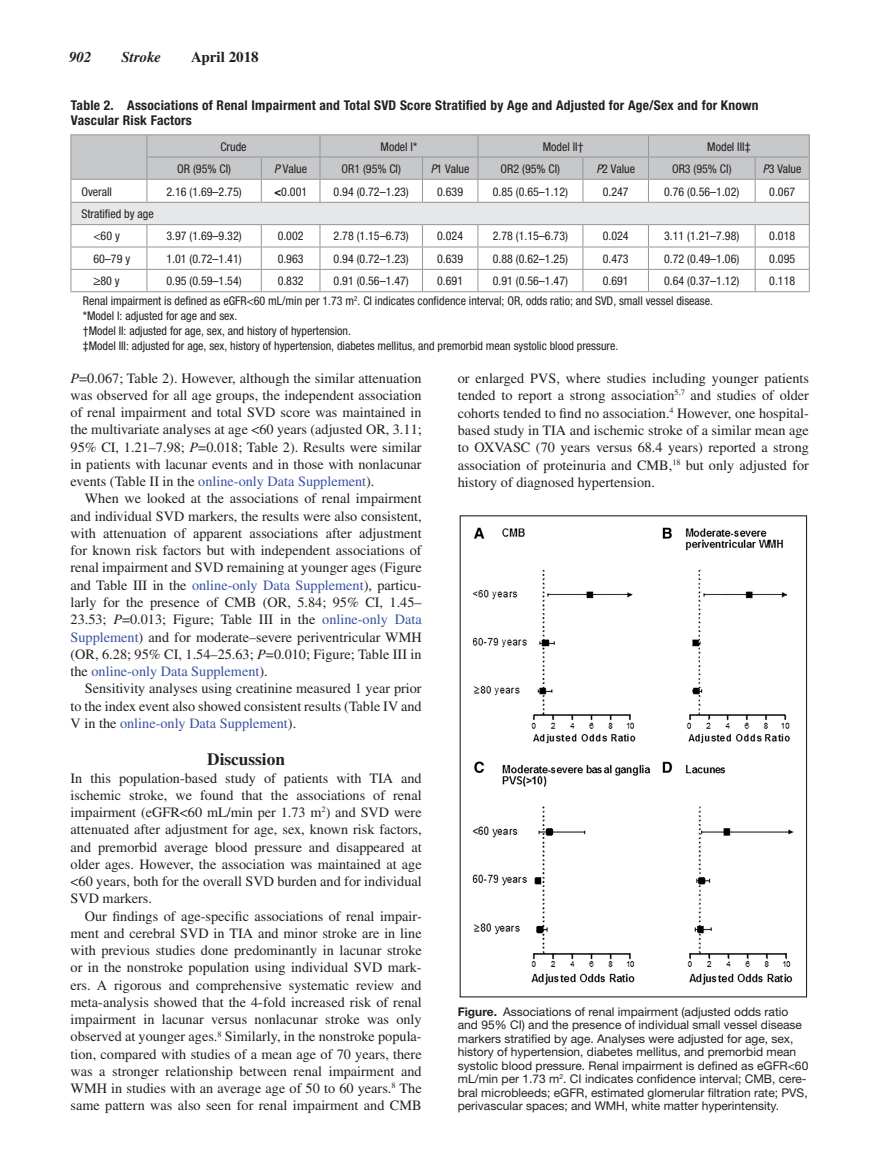
<style>
.page{position:relative;width:878px;height:1175px;background:#fff}
.page>*{position:absolute;margin:0;border:0;box-sizing:border-box;transform-origin:0 0}
.t1{font:700 17.25px "Times";color:#231f20}
.t2{font:italic 700 15px "Times";color:#231f20}
.t3{font:700 15px "Times";color:#231f20}
.t4{font:14.25px/17.2px "Times";color:#231f20;text-align:justify}
.t5{font:700 condensed 13.5px/15.8px "Helvetica Neue";letter-spacing:.02em;color:#231f20}
.t6{font:condensed 12px/15px "Helvetica Neue";color:#231f20}
.t7{font:12px/13.5px "Helvetica Neue";color:#231f20}
.s1{font-style:italic}
.s2{font-weight:700}
.s3{font-family:"Gandhari Unicode";font-stretch:normal}
.s4{color:#3a53a3}
</style>
<div class="page">
<hr style="left:70px;top:134px;width:77px;height:1px;background:#939598">
<hr style="left:147px;top:134px;width:114px;height:1px;background:#939598">
<hr style="left:261px;top:134px;width:59px;height:1px;background:#939598">
<hr style="left:320px;top:134px;width:102px;height:1px;background:#939598">
<hr style="left:422px;top:134px;width:56px;height:1px;background:#939598">
<hr style="left:478px;top:134px;width:105px;height:1px;background:#939598">
<hr style="left:583px;top:134px;width:65px;height:1px;background:#939598">
<hr style="left:648px;top:134px;width:107px;height:1px;background:#939598">
<hr style="left:755px;top:134px;width:54px;height:1px;background:#939598">
<hr style="left:70px;top:291px;width:77px;height:1px;background:#939598">
<hr style="left:147px;top:291px;width:114px;height:1px;background:#939598">
<hr style="left:261px;top:291px;width:59px;height:1px;background:#939598">
<hr style="left:320px;top:291px;width:102px;height:1px;background:#939598">
<hr style="left:422px;top:291px;width:56px;height:1px;background:#939598">
<hr style="left:478px;top:291px;width:105px;height:1px;background:#939598">
<hr style="left:583px;top:291px;width:65px;height:1px;background:#939598">
<hr style="left:648px;top:291px;width:107px;height:1px;background:#939598">
<svg style="left:70px;top:135px;width:739px;height:156px"></svg>
<hr style="left:755px;top:291px;width:54px;height:1px;background:#939598">
<svg style="left:459px;top:515px;width:348px;height:483px"></svg>
<p class="t2" style="left:69px;top:48px;width:24px">902</p>
<p class="t2" style="left:122px;top:48px;width:41px">Stroke</p>
<p class="t3" style="left:191px;top:48px;width:69px">April 2018</p>
<p class="t5" style="left:71px;top:97px;width:689px">Table 2. Associations of Renal Impairment and Total SVD Score Stratified by Age and Adjusted for Age/Sex and for Known<br>Vascular Risk Factors</p>
<p class="t6" style="left:220px;top:139px;width:28px">Crude</p>
<p class="t6" style="left:380px;top:139px;width:38px">Model I*</p>
<p class="t6" style="left:543px;top:139px;width:42px">Model II†</p>
<p class="t6" style="left:707px;top:139px;width:45px">Model III‡</p>
<p class="t6" style="left:177px;top:161px;width:55px">OR (95% CI)</p>
<p class="t6" style="left:274px;top:161px;width:34px"><span class="s1">P</span> Value</p>
<p class="t6" style="left:341px;top:161px;width:61px">OR1 (95% CI)</p>
<p class="t6" style="left:431px;top:161px;width:40px"><span class="s1">P</span>1 Value</p>
<p class="t6" style="left:500px;top:161px;width:61px">OR2 (95% CI)</p>
<p class="t6" style="left:596px;top:161px;width:40px"><span class="s1">P</span>2 Value</p>
<p class="t6" style="left:672px;top:161px;width:61px">OR3 (95% CI)</p>
<p class="t6" style="left:762px;top:161px;width:40px"><span class="s1">P</span>3 Value</p>
<p class="t6" style="left:81px;top:184px;width:32px">Overall</p>
<p class="t6" style="left:166px;top:184px;width:77px">2.16 (1.69–2.75)</p>
<p class="t6" style="left:274px;top:184px;width:35px"><span class="s2">&lt;</span>0.001</p>
<p class="t6" style="left:333px;top:184px;width:77px">0.94 (0.72–1.23)</p>
<p class="t6" style="left:437px;top:184px;width:27px">0.639</p>
<p class="t6" style="left:493px;top:184px;width:77px">0.85 (0.65–1.12)</p>
<p class="t6" style="left:602px;top:184px;width:27px">0.247</p>
<p class="t6" style="left:664px;top:184px;width:77px">0.76 (0.56–1.02)</p>
<p class="t6" style="left:769px;top:184px;width:27px">0.067</p>
<p class="t6" style="left:93px;top:203px;width:62px;line-height:22.4px;text-indent:-12px">Stratified by age &lt;60 y</p>
<p class="t6" style="left:166px;top:229px;width:77px">3.97 (1.69–9.32)</p>
<p class="t6" style="left:278px;top:229px;width:27px">0.002</p>
<p class="t6" style="left:333px;top:229px;width:77px">2.78 (1.15–6.73)</p>
<p class="t6" style="left:437px;top:229px;width:27px">0.024</p>
<p class="t6" style="left:493px;top:229px;width:77px">2.78 (1.15–6.73)</p>
<p class="t6" style="left:602px;top:229px;width:27px">0.024</p>
<p class="t6" style="left:664px;top:229px;width:77px">3.11 (1.21–7.98)</p>
<p class="t6" style="left:769px;top:229px;width:27px">0.018</p>
<p class="t6" style="left:93px;top:251px;width:38px">60–79 y</p>
<p class="t6" style="left:166px;top:251px;width:77px">1.01 (0.72–1.41)</p>
<p class="t6" style="left:278px;top:251px;width:27px">0.963</p>
<p class="t6" style="left:333px;top:251px;width:77px">0.94 (0.72–1.23)</p>
<p class="t6" style="left:437px;top:251px;width:27px">0.639</p>
<p class="t6" style="left:493px;top:251px;width:77px">0.88 (0.62–1.25)</p>
<p class="t6" style="left:602px;top:251px;width:27px">0.473</p>
<p class="t6" style="left:664px;top:251px;width:77px">0.72 (0.49–1.06)</p>
<p class="t6" style="left:769px;top:251px;width:27px">0.095</p>
<p class="t6" style="left:93px;top:273px;width:28px"><span class="s3">≥</span>80 y</p>
<p class="t6" style="left:166px;top:273px;width:77px">0.95 (0.59–1.54)</p>
<p class="t6" style="left:278px;top:273px;width:27px">0.832</p>
<p class="t6" style="left:333px;top:273px;width:77px">0.91 (0.56–1.47)</p>
<p class="t6" style="left:437px;top:273px;width:27px">0.691</p>
<p class="t6" style="left:493px;top:273px;width:77px">0.91 (0.56–1.47)</p>
<p class="t6" style="left:602px;top:273px;width:27px">0.691</p>
<p class="t6" style="left:664px;top:273px;width:77px">0.64 (0.37–1.12)</p>
<p class="t6" style="left:769px;top:273px;width:27px">0.118</p>
<p class="t6" style="left:83px;top:293px;width:631px">Renal impairment is defined as eGFR&lt;60 mL/min per 1.73 m<sup>2</sup>. CI indicates confidence interval; OR, odds ratio; and SVD, small vessel disease. *Model I: adjusted for age and sex.<br>†Model II: adjusted for age, sex, and history of hypertension.<br>‡Model III: adjusted for age, sex, history of hypertension, diabetes mellitus, and premorbid mean systolic blood pressure.</p>
<p class="t4" style="left:70px;top:369px;width:353px"><span class="s1">P</span>=0.067; Table 2). However, although the similar attenuation was observed for all age groups, the independent association of renal impairment and total SVD score was maintained in the multivariate analyses at age &lt;60 years (adjusted OR, 3.11; 95% CI, 1.21–7.98; <span class="s1">P</span>=0.018; Table 2). Results were similar in patients with lacunar events and in those with nonlacunar events (Table II in the <span class="s4">online-only Data Supplement</span>).</p>
<p class="t4" style="left:70px;top:490px;width:353px;text-indent:14px">When we looked at the associations of renal impairment and individual SVD markers, the results were also consistent, with attenuation of apparent associations after adjustment for known risk factors but with independent associations of renal impairment and SVD remaining at younger ages (Figure and Table III in the <span class="s4">online-only Data Supplement</span>), particu&shy;larly for the presence of CMB (OR, 5.84; 95% CI, 1.45– 23.53; <span class="s1">P</span>=0.013; Figure; Table III in the <span class="s4">online-only Data Supplement</span>) and for moderate–severe periventricular WMH (OR, 6.28; 95% CI, 1.54–25.63; <span class="s1">P</span>=0.010; Figure; Table III in the <span class="s4">online-only Data Supplement</span>).</p>
<p class="t4" style="left:70px;top:680px;width:353px;text-indent:14px">Sensitivity analyses using creatinine measured 1 year prior to the index event also showed consistent results (Table IV and V in the <span class="s4">online-only Data Supplement</span>).</p>
<p class="t1" style="left:207px;top:749px;width:79px">Discussion</p>
<p class="t4" style="left:70px;top:769px;width:353px">In this population-based study of patients with TIA and ischemic stroke, we found that the associations of renal impairment (eGFR&lt;60 mL/min per 1.73 m<sup>2</sup>) and SVD were attenuated after adjustment for age, sex, known risk factors, and premorbid average blood pressure and disappeared at older ages. However, the association was maintained at age &lt;60 years, both for the overall SVD burden and for individual SVD markers.</p>
<p class="t4" style="left:70px;top:907px;width:353px;text-indent:14px">Our findings of age-specific associations of renal impair&shy;ment and cerebral SVD in TIA and minor stroke are in line with previous studies done predominantly in lacunar stroke or in the nonstroke population using individual SVD mark&shy;ers. A rigorous and comprehensive systematic review and meta-analysis showed that the 4-fold increased risk of renal impairment in lacunar versus nonlacunar stroke was only observed at younger ages.<sup>8</sup> Similarly, in the nonstroke popula&shy;tion, compared with studies of a mean age of 70 years, there was a stronger relationship between renal impairment and WMH in studies with an average age of 50 to 60 years.<sup>8</sup> The same pattern was also seen for renal impairment and CMB</p>
<p class="t4" style="left:457px;top:369px;width:353px">or enlarged PVS, where studies including younger patients tended to report a strong association<sup>5,7</sup> and studies of older cohorts tended to find no association.<sup>4</sup> However, one hospital&shy;based study in TIA and ischemic stroke of a similar mean age to OXVASC (70 years versus 68.4 years) reported a strong association of proteinuria and CMB,<sup>18</sup> but only adjusted for history of diagnosed hypertension.</p>
<p class="t7" style="left:457px;top:1004px;width:352px"><span class="s2">Figure.</span> Associations of renal impairment (adjusted odds ratio and 95% CI) and the presence of individual small vessel disease markers stratified by age. Analyses were adjusted for age, sex, history of hypertension, diabetes mellitus, and premorbid mean systolic blood pressure. Renal impairment is defined as eGFR&lt;60 mL/min per 1.73 m<sup>2</sup>. CI indicates confidence interval; CMB, cere&shy;bral microbleeds; eGFR, estimated glomerular filtration rate; PVS, perivascular spaces; and WMH, white matter hyperintensity.</p>
</div>
